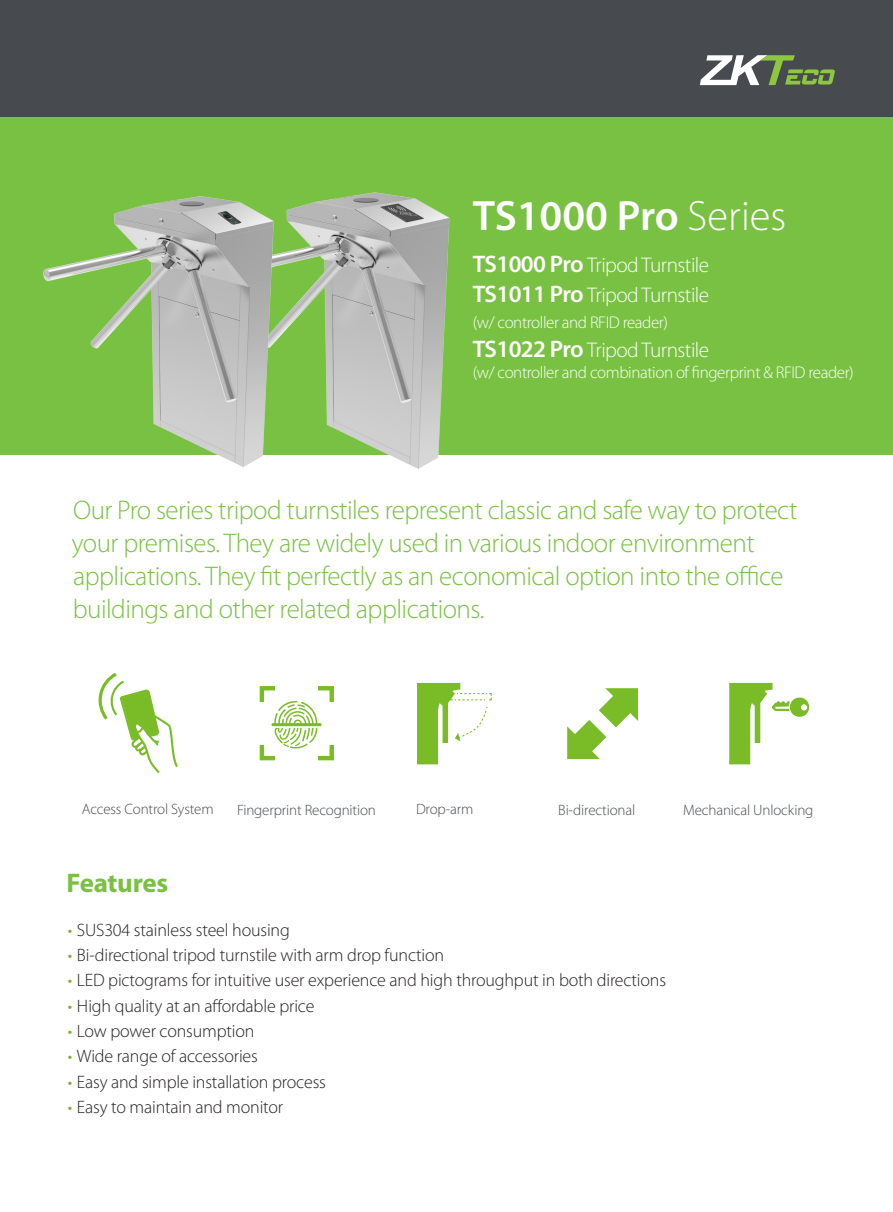
<style>
.page{position:relative;width:893px;height:1212px;background:#fff}
.page>*{position:absolute;margin:0;border:0;box-sizing:border-box;transform-origin:0 0}
.t1{font:600 42.6px "Myriad Pro";color:#fff}
.Headline{font:300 27px/33px "Myriad Pro";letter-spacing:-.02em;color:#79c142}
.headlines_SPEC{font:700 27px "Myriad Pro";letter-spacing:-.01em;color:#79c142}
.Headline-2{font:300 21.3px "Myriad Pro";letter-spacing:-.025em;color:#fff}
.t2{font:300 18px "Myriad Pro";letter-spacing:-.01em;color:#231f20}
.Headline-3{font:300 16.95px "Myriad Pro";letter-spacing:-.025em;color:#fff}
.Headline-4{font:300 15px "Myriad Pro";letter-spacing:-.01em;color:#474a4e}
.s1{font-weight:300}
.s2{font-weight:600;font-size:24px}
.s3{color:#7aae36}
</style>
<div class="page">
<div style="left:0;top:0;width:893px;height:117px;background:#474a4e"></div>
<div style="left:0;top:117px;width:893px;height:338px;background:#79c142"></div>
<svg style="left:700px;top:55px;width:135px;height:30px"></svg>
<img style="left:289px;top:192px;width:161px;height:277px">
<img style="left:43px;top:196px;width:246px;height:271px">
<svg style="left:98px;top:672px;width:80px;height:101px"></svg>
<svg style="left:567px;top:688px;width:71px;height:71px"></svg>
<svg style="left:729px;top:683px;width:81px;height:81px"></svg>
<svg style="left:417px;top:683px;width:75px;height:81px"></svg>
<svg style="left:260px;top:686px;width:74px;height:74px"></svg>
<div style="left:276px;top:685px;width:42px;height:10px;background:#fff"></div>
<div style="left:327px;top:702px;width:9px;height:43px;background:#fff"></div>
<div style="left:257px;top:702px;width:9px;height:43px;background:#fff"></div>
<div style="left:276px;top:753px;width:42px;height:9px;background:#fff"></div>
<p class="t1" style="left:473px;top:189px;width:315px">TS1000 Pro <span class="s1">Series</span></p>
<p class="Headline-2" style="left:473px;top:252px;width:238px"><span class="s2">TS1000 Pro</span> Tripod Turnstile</p>
<p class="Headline-2" style="left:473px;top:282px;width:238px"><span class="s2">TS1011 Pro</span> Tripod Turnstile</p>
<p class="Headline-3" style="left:473px;top:312px;width:197px">(w/ controller and RFID reader)</p>
<p class="Headline-2" style="left:473px;top:337px;width:238px"><span class="s2">TS1022 Pro</span> Tripod Turnstile</p>
<p class="Headline-3" style="left:473px;top:362px;width:383px">(w/ controller and combination of fingerprint &amp; RFID reader)</p>
<p class="Headline" style="left:72px;top:493px;width:727px">Our Pro series tripod turnstiles represent classic and safe way to protect your premises. They are widely used in various indoor environment</p>
<p class="Headline" style="left:73px;top:559px;width:712px">applications. They fit perfectly as an economical option into the office buildings and other related applications.</p>
<p class="Headline-4" style="left:82px;top:800px;width:133px">Access Control System</p>
<p class="Headline-4" style="left:237px;top:801px;width:140px">Fingerprint Recognition</p>
<p class="Headline-4" style="left:416px;top:800px;width:59px">Drop-arm</p>
<p class="Headline-4" style="left:558px;top:800px;width:78px">Bi-directional</p>
<p class="Headline-4" style="left:683px;top:800px;width:132px">Mechanical Unlocking</p>
<p class="headlines_SPEC" style="left:67px;top:865px;width:103px">Features</p>
<p class="t2" style="left:68px;top:919px;width:224px"><span class="s3">•</span> SUS304 stainless steel housing</p>
<p class="t2" style="left:68px;top:944px;width:378px"><span class="s3">•</span> Bi-directional tripod turnstile with arm drop function</p>
<p class="t2" style="left:68px;top:970px;width:600px"><span class="s3">•</span> LED pictograms for intuitive user experience and high throughput in both directions</p>
<p class="t2" style="left:68px;top:995px;width:248px"><span class="s3">•</span> High quality at an affordable price</p>
<p class="t2" style="left:68px;top:1020px;width:188px"><span class="s3">•</span> Low power consumption</p>
<p class="t2" style="left:68px;top:1045px;width:192px"><span class="s3">•</span> Wide range of accessories</p>
<p class="t2" style="left:68px;top:1071px;width:260px"><span class="s3">•</span> Easy and simple installation process</p>
<p class="t2" style="left:68px;top:1096px;width:217px"><span class="s3">•</span> Easy to maintain and monitor</p>
</div>
